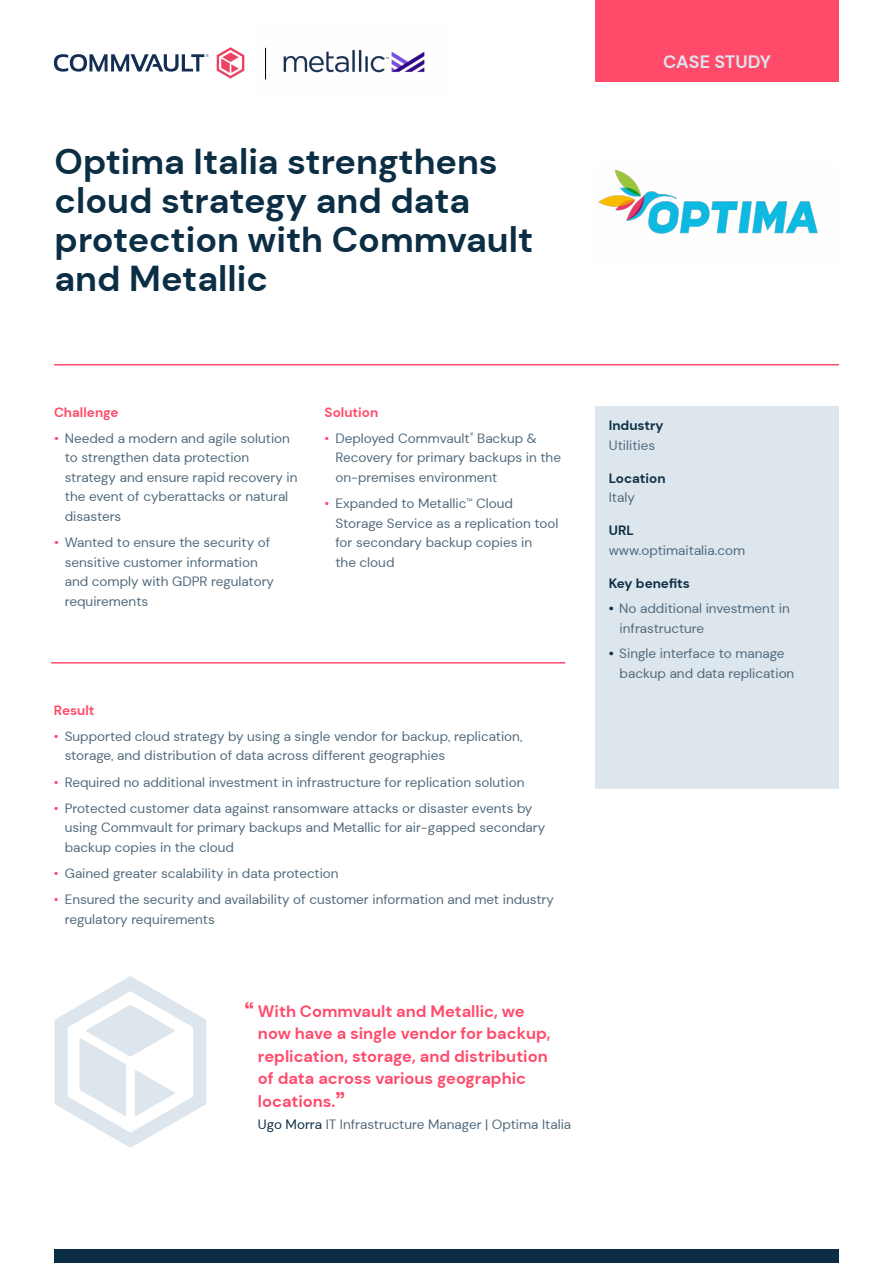
<style>
.page{position:relative;width:893px;height:1263px;background:#fff}
.page>*{position:absolute;margin:0;border:0;box-sizing:border-box;transform-origin:0 0}
.t1{font:700 36px/39px "DM Sans";color:#0b2e44}
.t2{font:700 18px "DM Sans";color:#dde5ed}
.t3{font:700 16.5px/22.5px "DM Sans";color:#ff4a6a}
.t4{font:13.5px/19.5px "DM Sans";color:#4f697b}
.t5{font:700 13.5px "DM Sans";color:#0b2e44}
.t6{font:700 13.5px "DM Sans";color:#ff4a6a}
.s1{color:#ff4a6a}
.s2{font-size:27px}
.s3{color:#0b2e44}
.s4{font-weight:700;color:#0b2e44}
</style>
<div class="page">
<div style="left:54px;top:1249px;width:785px;height:14px;background:#0b2e44"></div>
<hr style="left:54px;top:364px;width:785px;height:1px;background:#ff4a6a">
<hr style="left:51px;top:662px;width:514px;height:1px;background:#ff4a6a">
<svg style="left:54px;top:54px;width:155px;height:18px"></svg>
<svg style="left:217px;top:47px;width:27px;height:32px"></svg>
<img style="left:598px;top:169px;width:220px;height:65px">
<svg style="left:55px;top:976px;width:151px;height:172px"></svg>
<div style="left:595px;top:406px;width:244px;height:383px;background:#dde5ed"></div>
<div style="left:595px;top:0;width:244px;height:81px;background:#ff4a6a"></div>
<img style="left:265px;top:47px;width:160px;height:33px">
<hr style="left:265px;top:48px;width:1px;height:31px;background:#000">
<h1 class="t1" style="left:55px;top:142px;width:480px">Optima Italia strengthens cloud strategy and data protection with Commvault and Metallic</h1>
<h2 class="t2" style="left:663px;top:51px;width:109px">CASE STUDY</h2>
<p class="t6" style="left:54px;top:404px;width:66px">Challenge</p>
<p class="t4" style="left:65px;top:428px;width:234px;text-indent:-11px"><span class="s1">•</span> Needed a modern and agile solution to strengthen data protection strategy and ensure rapid recovery in the event of cyberattacks or natural disasters</p>
<p class="t4" style="left:65px;top:533px;width:211px;text-indent:-11px"><span class="s1">•</span> Wanted to ensure the security of sensitive customer information and comply with GDPR regulatory requirements</p>
<p class="t6" style="left:325px;top:403px;width:55px">Solution</p>
<p class="t4" style="left:335px;top:428px;width:227px;text-indent:-11px"><span class="s1">•</span> Deployed Commvault<sup>®</sup> Backup &amp;<br>Recovery for primary backups in the on-premises environment</p>
<p class="t4" style="left:335px;top:494px;width:225px;text-indent:-11px"><span class="s1">•</span> Expanded to Metallic<sup>™</sup> Cloud<br>Storage Service as a replication tool for secondary backup copies in<br>the cloud</p>
<p class="t6" style="left:54px;top:701px;width:42px">Result</p>
<p class="t4" style="left:65px;top:726px;width:459px;text-indent:-11px"><span class="s1">•</span> Supported cloud strategy by using a single vendor for backup, replication, storage, and distribution of data across different geographies</p>
<p class="t4" style="left:54px;top:772px;width:472px"><span class="s1">•</span> Required no additional investment in infrastructure for replication solution</p>
<p class="t4" style="left:65px;top:798px;width:482px;text-indent:-11px"><span class="s1">•</span> Protected customer data against ransomware attacks or disaster events by using Commvault for primary backups and Metallic for air-gapped secondary backup copies in the cloud</p>
<p class="t4" style="left:54px;top:864px;width:286px"><span class="s1">•</span> Gained greater scalability in data protection</p>
<p class="t4" style="left:65px;top:890px;width:491px;text-indent:-11px"><span class="s1">•</span> Ensured the security and availability of customer information and met industry regulatory requirements</p>
<p class="t3" style="left:258px;top:1000px;width:294px;text-indent:-14px"><span class="s2">“</span> With Commvault and Metallic, we now have a single vendor for backup, replication, storage, and distribution of data across various geographic locations.<span class="s2">”</span></p>
<p class="t4" style="left:258px;top:1115px;width:315px"><span class="s3">Ugo Morra</span> IT Infrastructure Manager | Optima Italia</p>
<p class="t5" style="left:609px;top:417px;width:56px">Industry</p>
<p class="t4" style="left:609px;top:435px;width:48px">Utilities</p>
<p class="t5" style="left:609px;top:469px;width:58px">Location</p>
<p class="t4" style="left:609px;top:488px;width:28px">Italy</p>
<p class="t5" style="left:609px;top:522px;width:27px">URL</p>
<p class="t4" style="left:609px;top:540px;width:138px">www.optimaitalia.com</p>
<p class="t5" style="left:609px;top:574px;width:83px">Key benefits</p>
<p class="t4" style="left:620px;top:599px;width:172px;text-indent:-11px"><span class="s4">•</span> No additional investment in infrastructure</p>
<p class="t4" style="left:620px;top:644px;width:176px;text-indent:-11px"><span class="s4">•</span> Single interface to manage backup and data replication</p>
</div>
